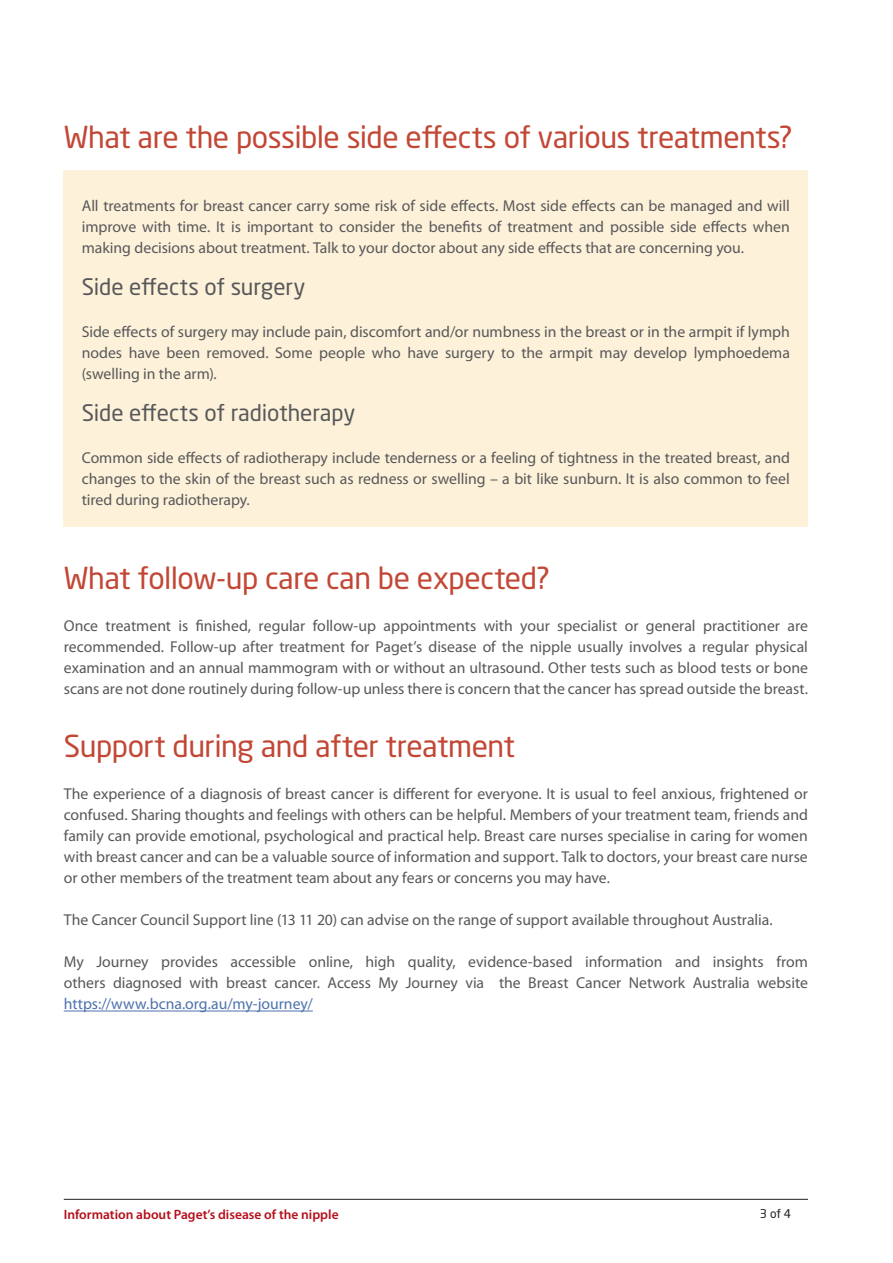
<style>
.page{position:relative;width:893px;height:1263px;background:#fff}
.page>*{position:absolute;margin:0;border:0;box-sizing:border-box;transform-origin:0 0}
.CA_Heading_Level_2{font:30px "Neo Sans Std";letter-spacing:-.015em;color:#c24735}
.CA_Heading_Level_3{font:22.5px "Neo Sans Std";letter-spacing:-.005em;color:#57585a}
.CA_Body{font:15.75px/21px "Myriad Pro";letter-spacing:-.005em;color:#57585a;text-align:justify}
.t1{font:600 13.5px "Myriad Pro";color:#b50e1a}
.t2{font:12px "Neo Sans Std";color:#231f20}
.s1{color:#4d72ac}
</style>
<div class="page">
<hr style="left:64px;top:1199px;width:744px;height:1px;background:#231f20">
<div style="left:64px;top:170px;width:744px;height:356px;background:#fef1d9"></div>
<hr style="left:64px;top:1010px;width:249px;height:1px;background:#4d72ac">
<p class="CA_Heading_Level_2" style="left:64px;top:119px;width:731px">What are the possible side effects of various treatments?</p>
<p class="CA_Body" style="left:82px;top:195px;width:710px">All treatments for breast cancer carry some risk of side effects. Most side effects can be managed and will improve with time. It is important to consider the benefits of treatment and possible side effects when making decisions about treatment. Talk to your doctor about any side effects that are concerning you.</p>
<p class="CA_Heading_Level_3" style="left:82px;top:273px;width:225px">Side effects of surgery</p>
<p class="CA_Body" style="left:82px;top:321px;width:710px">Side effects of surgery may include pain, discomfort and/or numbness in the breast or in the armpit if lymph nodes have been removed. Some people who have surgery to the armpit may develop lymphoedema (swelling in the arm).</p>
<p class="CA_Heading_Level_3" style="left:82px;top:399px;width:275px">Side effects of radiotherapy</p>
<p class="CA_Body" style="left:82px;top:447px;width:710px">Common side effects of radiotherapy include tenderness or a feeling of tightness in the treated breast, and changes to the skin of the breast such as redness or swelling – a bit like sunburn. It is also common to feel tired during radiotherapy.</p>
<p class="CA_Heading_Level_2" style="left:64px;top:560px;width:488px">What follow-up care can be expected?</p>
<p class="CA_Body" style="left:64px;top:615px;width:746px">Once treatment is finished, regular follow-up appointments with your specialist or general practitioner are recommended. Follow-up after treatment for Paget’s disease of the nipple usually involves a regular physical examination and an annual mammogram with or without an ultrasound. Other tests such as blood tests or bone scans are not done routinely during follow-up unless there is concern that the cancer has spread outside the breast.</p>
<p class="CA_Heading_Level_2" style="left:64px;top:728px;width:453px">Support during and after treatment</p>
<p class="CA_Body" style="left:64px;top:783px;width:746px">The experience of a diagnosis of breast cancer is different for everyone. It is usual to feel anxious, frightened or confused. Sharing thoughts and feelings with others can be helpful. Members of your treatment team, friends and family can provide emotional, psychological and practical help. Breast care nurses specialise in caring for women with breast cancer and can be a valuable source of information and support. Talk to doctors, your breast care nurse or other members of the treatment team about any fears or concerns you may have.</p>
<p class="CA_Body" style="left:64px;top:909px;width:710px">The Cancer Council Support line (13 11 20) can advise on the range of support available throughout Australia.</p>
<p class="CA_Body" style="left:64px;top:951px;width:746px">My Journey provides accessible online, high quality, evidence-based information and insights from others diagnosed with breast cancer. Access My Journey via the Breast Cancer Network Australia website <span class="s1">https://www.bcna.org.au/my-journey/</span></p>
<p class="t1" style="left:64px;top:1206px;width:276px">Information about Paget’s disease of the nipple</p>
<p class="t2" style="left:760px;top:1206px;width:33px">3 of 4</p>
</div>
